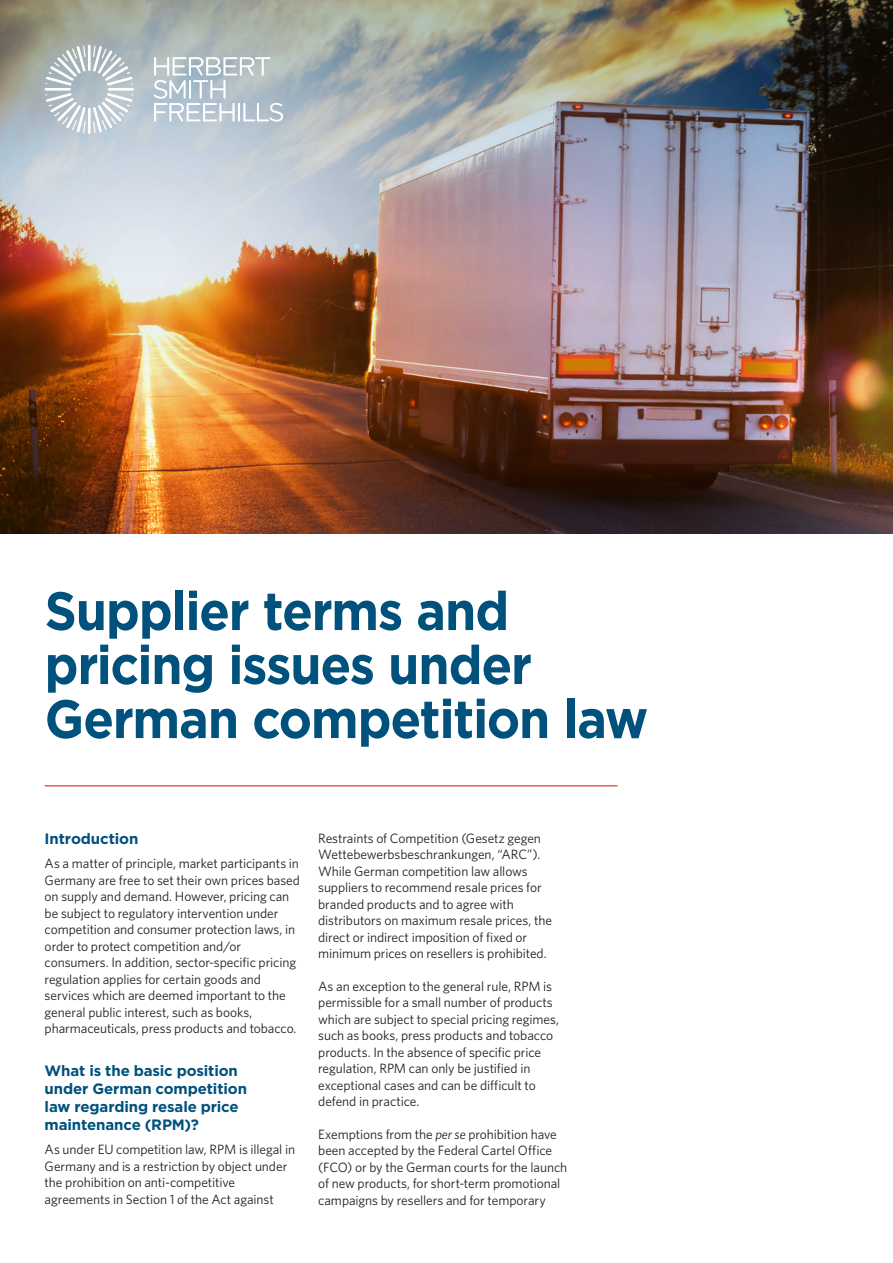
<style>
.page{position:relative;width:893px;height:1263px;background:#fff}
.page>*{position:absolute;margin:0;border:0;box-sizing:border-box;transform-origin:0 0}
.Page_Heading_1{font:700 54px/54px "Gotham";letter-spacing:-.025em;color:#00517c;scale:.93 1}
.Body_Header_1{font:700 15px/18px "Gotham";letter-spacing:-.01em;color:#00517c}
.Body_Text{font:13.5px/16.5px "Whitney";letter-spacing:-.005em;color:#231f20}
.s1{font-style:italic}
</style>
<div class="page">
<hr style="left:45px;top:785px;width:572px;height:1px;background:#f15e4a">
<img style="left:0;top:0;width:893px;height:534px">
<svg style="left:154px;top:57px;width:129px;height:65px"></svg>
<svg style="left:45px;top:45px;width:89px;height:89px"></svg>
<p class="Page_Heading_1" style="left:45px;top:584px;width:650px">Supplier terms and pricing issues under<br>German competition law</p>
<p class="Body_Header_1" style="left:45px;top:829px;width:95px">Introduction</p>
<p class="Body_Text" style="left:45px;top:855px;width:257px">As a matter of principle, market participants in Germany are free to set their own prices based on supply and demand. However, pricing can be subject to regulatory intervention under competition and consumer protection laws, in order to protect competition and/or consumers. In addition, sector-specific pricing regulation applies for certain goods and services which are deemed important to the general public interest, such as books, pharmaceuticals, press products and tobacco.</p>
<p class="Body_Header_1" style="left:45px;top:1061px;width:204px">What is the basic position under German competition law regarding resale price maintenance (RPM)?</p>
<p class="Body_Text" style="left:45px;top:1141px;width:252px">As under EU competition law, RPM is illegal in Germany and is a restriction by object under the prohibition on anti-competitive agreements in Section 1 of the Act against</p>
<p class="Body_Text" style="left:318px;top:829px;width:235px">Restraints of Competition (Gesetz gegen Wettebewerbsbeschrankungen, “ARC”).<br>While German competition law allows suppliers to recommend resale prices for branded products and to agree with distributors on maximum resale prices, the direct or indirect imposition of fixed or minimum prices on resellers is prohibited.</p>
<p class="Body_Text" style="left:318px;top:977px;width:242px">As an exception to the general rule, RPM is permissible for a small number of products which are subject to special pricing regimes, such as books, press products and tobacco products. In the absence of specific price regulation, RPM can only be justified in exceptional cases and can be difficult to defend in practice.</p>
<p class="Body_Text" style="left:318px;top:1125px;width:251px">Exemptions from the <span class="s1">per se</span> prohibition have been accepted by the Federal Cartel Office (FCO) or by the German courts for the launch of new products, for short-term promotional campaigns by resellers and for temporary</p>
</div>
